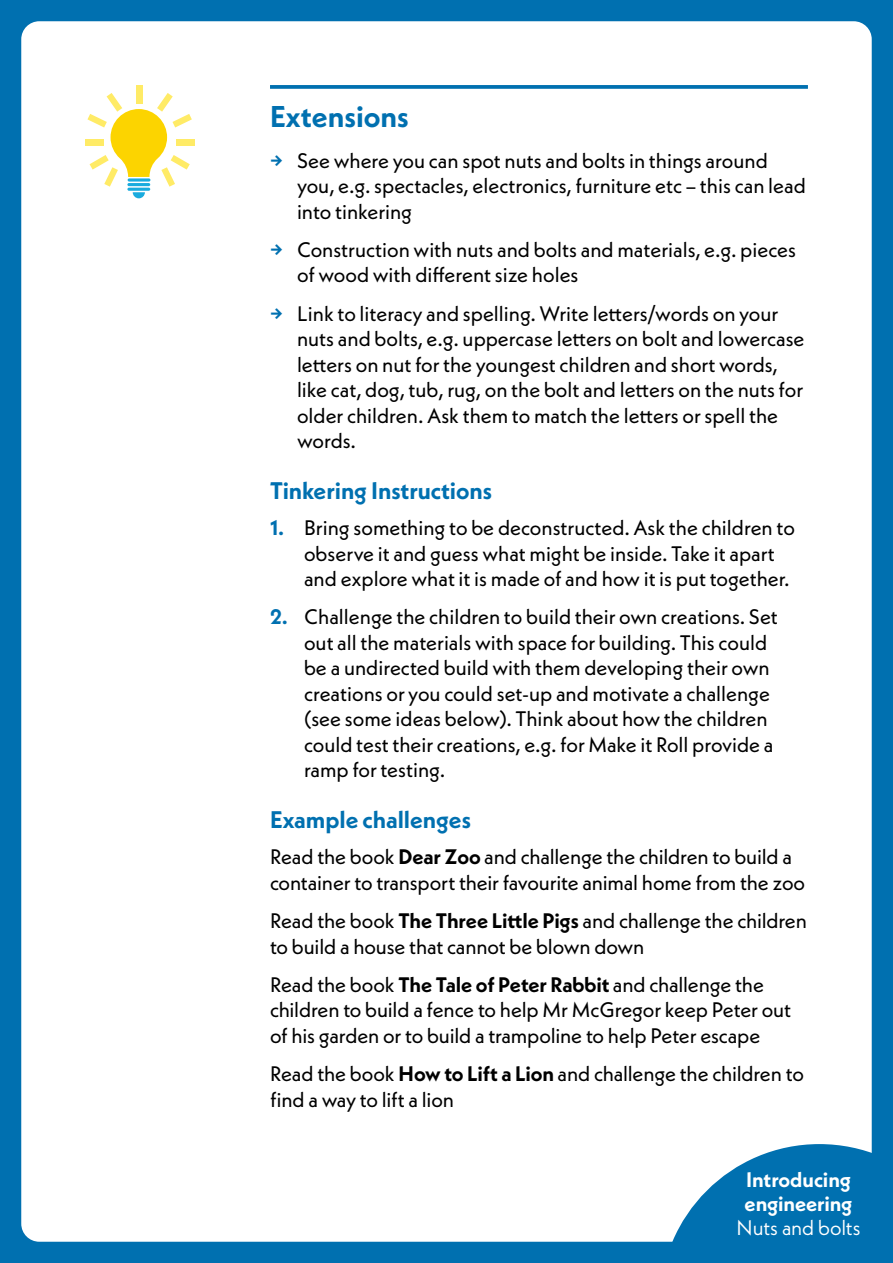
<style>
.page{position:relative;width:893px;height:1263px;background:#0070b0}
.page>*{position:absolute;margin:0;border:0;box-sizing:border-box;transform-origin:0 0}
.t1{font:700 30px "Neue Kabel";color:#0070b0}
.t2{font:700 24px "Neue Kabel";color:#0070b0}
.t3{font:21px/25.5px "Neue Kabel";color:#000}
.t4{font:700 21px/24px "Neue Kabel";letter-spacing:-.005em;color:#fff}
.t5{font:21px "Neue Kabel";letter-spacing:-.005em;color:#fff}
.s1{font-weight:700;color:#0070b0}
.s2{font-weight:700}
</style>
<div class="page">
<div style="left:21px;top:21px;width:851px;height:1221px;background:#fff;border-radius:18px"></div>
<svg style="left:270px;top:85px;width:538px;height:4px;background:#0f78b4"></svg>
<svg style="left:660px;top:1144px;width:212px;height:98px"></svg>
<div style="left:85px;top:140px;width:19px;height:6px;background:#ffeb66"></div>
<div style="left:137px;top:85px;width:6px;height:19px;background:#ffeb66"></div>
<div style="left:176px;top:140px;width:18px;height:6px;background:#ffeb66"></div>
<svg style="left:87px;top:93px;width:105px;height:105px"></svg>
<h1 class="t1" style="left:270px;top:98px;width:140px">Extensions</h1>
<p class="t3" style="left:297px;top:147px;width:510px;text-indent:-27px"><span class="s1">→</span> See where you can spot nuts and bolts in things around you, e.g. spectacles, electronics, furniture etc – this can lead into tinkering</p>
<p class="t3" style="left:297px;top:236px;width:501px;text-indent:-27px"><span class="s1">→</span> Construction with nuts and bolts and materials, e.g. pieces of wood with different size holes</p>
<p class="t3" style="left:297px;top:300px;width:509px;text-indent:-27px"><span class="s1">→</span> Link to literacy and spelling. Write letters/words on your nuts and bolts, e.g. uppercase letters on bolt and lowercase letters on nut for the youngest children and short words, like cat, dog, tub, rug, on the bolt and letters on the nuts for older children. Ask them to match the letters or spell the words.</p>
<p class="t2" style="left:270px;top:475px;width:224px">Tinkering Instructions</p>
<p class="t3" style="left:304px;top:515px;width:492px;text-indent:-34px"><span class="s1">1.</span> Bring something to be deconstructed. Ask the children to observe it and guess what might be inside. Take it apart and explore what it is made of and how it is put together.</p>
<p class="t3" style="left:304px;top:604px;width:475px;text-indent:-34px"><span class="s1">2.</span> Challenge the children to build their own creations. Set out all the materials with space for building. This could be a undirected build with them developing their own creations or you could set-up and motivate a challenge (see some ideas below). Think about how the children could test their creations, e.g. for Make it Roll provide a ramp for testing.</p>
<p class="t2" style="left:270px;top:805px;width:202px">Example challenges</p>
<p class="t3" style="left:270px;top:844px;width:537px">Read the book <span class="s2">Dear Zoo</span> and challenge the children to build a container to transport their favourite animal home from the zoo</p>
<p class="t3" style="left:270px;top:908px;width:538px">Read the book <span class="s2">The Three Little Pigs</span> and challenge the children to build a house that cannot be blown down</p>
<p class="t3" style="left:270px;top:971px;width:522px">Read the book <span class="s2">The Tale of Peter Rabbit</span> and challenge the children to build a fence to help Mr McGregor keep Peter out of his garden or to build a trampoline to help Peter escape</p>
<p class="t3" style="left:270px;top:1061px;width:535px">Read the book <span class="s2">How to Lift a Lion</span> and challenge the children to find a way to lift a lion</p>
<p class="t4" style="left:745px;top:1168px;width:109px">Introducing engineering</p>
<p class="t5" style="left:736px;top:1214px;width:126px">Nuts and bolts</p>
</div>
